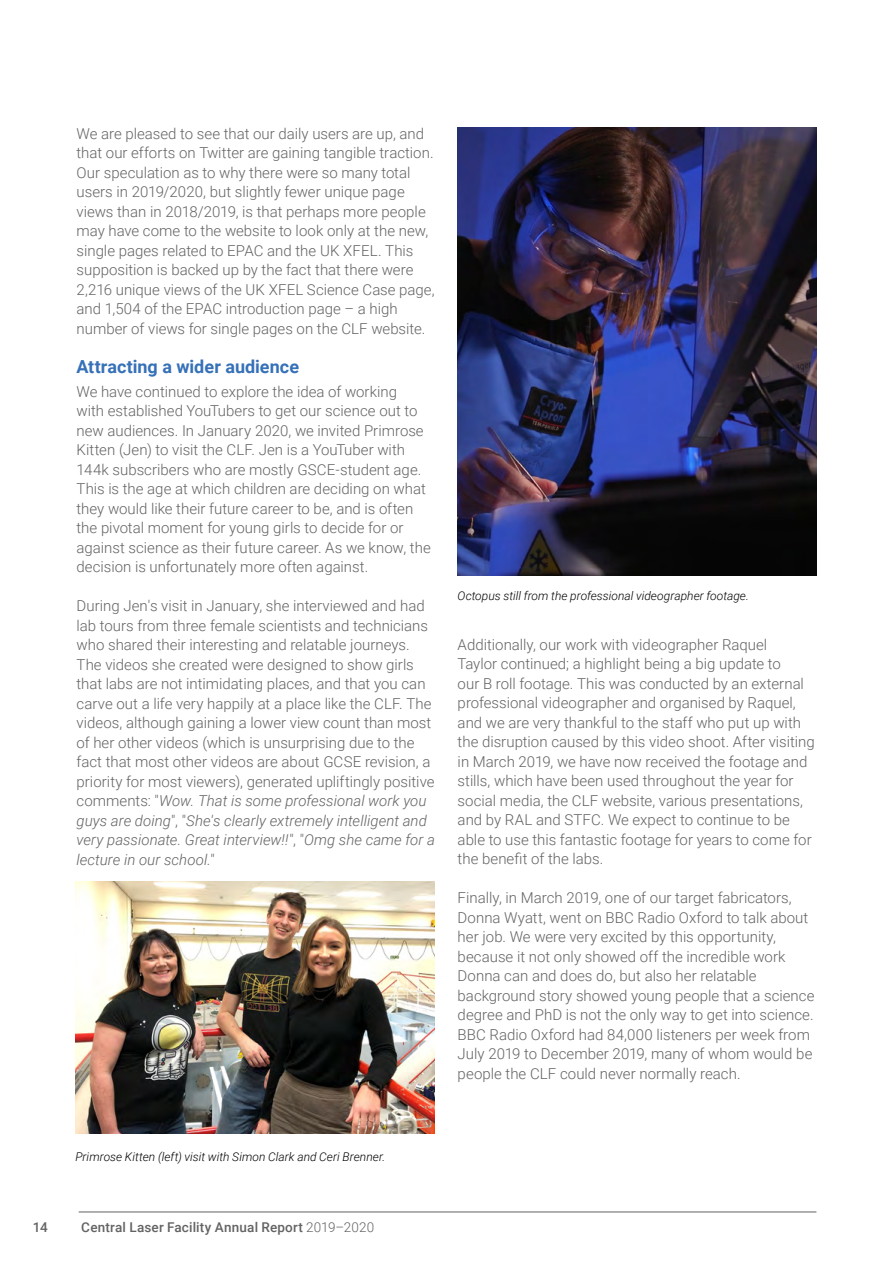
<style>
.page{position:relative;width:893px;height:1263px;background:#fff}
.page>*{position:absolute;margin:0;border:0;box-sizing:border-box;transform-origin:0 0}
.Sub_heading{font:700 18px "Roboto";color:#3671b8}
.Body_Copy{font:300 15px/19.5px "Roboto";color:#646363}
.t1{font:500 13.5px "Roboto";letter-spacing:.015em;color:#646363}
.t2{font:italic 300 12px "Roboto";color:#000}
.s1{font-style:italic}
.s2{font-weight:300}
</style>
<div class="page">
<hr style="left:79px;top:1211px;width:737px;height:1px;background:#646363">
<img style="left:75px;top:882px;width:360px;height:252px">
<img style="left:457px;top:128px;width:359px;height:447px">
<p class="Body_Copy" style="left:77px;top:123px;width:360px">We are pleased to see that our daily users are up, and that our efforts on Twitter are gaining tangible traction.<br>Our speculation as to why there were so many total users in 2019/2020, but slightly fewer unique page views than in 2018/2019, is that perhaps more people may have come to the website to look only at the new, single pages related to EPAC and the UK XFEL. This supposition is backed up by the fact that there were 2,216 unique views of the UK XFEL Science Case page, and 1,504 of the EPAC introduction page – a high number of views for single pages on the CLF website.</p>
<p class="Sub_heading" style="left:77px;top:354px;width:224px">Attracting a wider audience</p>
<p class="Body_Copy" style="left:77px;top:381px;width:356px">We have continued to explore the idea of working<br>with established YouTubers to get our science out to new audiences. In January 2020, we invited Primrose Kitten (Jen) to visit the CLF. Jen is a YouTuber with 144k subscribers who are mostly GSCE-student age.<br>This is the age at which children are deciding on what they would like their future career to be, and is often the pivotal moment for young girls to decide for or against science as their future career. As we know, the decision is unfortunately more often against.</p>
<p class="Body_Copy" style="left:77px;top:595px;width:360px">During Jen's visit in January, she interviewed and had lab tours from three female scientists and technicians who shared their interesting and relatable journeys.<br>The videos she created were designed to show girls that labs are not intimidating places, and that you can carve out a life very happily at a place like the CLF. The videos, although gaining a lower view count than most of her other videos (which is unsurprising due to the fact that most other videos are about GCSE revision, a priority for most viewers), generated upliftingly positive comments: "<span class="s1">Wow. That is some professional work you guys are doing</span>", "<span class="s1">She's clearly extremely intelligent and very passionate. Great interview!!</span>", "<span class="s1">Omg she came for a lecture in our school.</span>"</p>
<p class="t2" style="left:458px;top:587px;width:293px">Octopus still from the professional videographer footage.</p>
<p class="Body_Copy" style="left:458px;top:634px;width:359px">Additionally, our work with videographer Raquel<br>Taylor continued; a highlight being a big update to<br>our B roll footage. This was conducted by an external professional videographer and organised by Raquel, and we are very thankful to the staff who put up with the disruption caused by this video shoot. After visiting in March 2019, we have now received the footage and stills, which have been used throughout the year for social media, the CLF website, various presentations, and by RAL and STFC. We expect to continue to be able to use this fantastic footage for years to come for the benefit of the labs.</p>
<p class="Body_Copy" style="left:458px;top:888px;width:358px">Finally, in March 2019, one of our target fabricators, Donna Wyatt, went on BBC Radio Oxford to talk about her job. We were very excited by this opportunity, because it not only showed off the incredible work Donna can and does do, but also her relatable background story showed young people that a science degree and PhD is not the only way to get into science.<br>BBC Radio Oxford had 84,000 listeners per week from July 2019 to December 2019, many of whom would be people the CLF could never normally reach.</p>
<p class="t2" style="left:75px;top:1148px;width:311px">Primrose Kitten (left) visit with Simon Clark and Ceri Brenner.</p>
<p class="t1" style="left:33px;top:1217px;width:16px">14</p>
<p class="t1" style="left:81px;top:1217px;width:294px">Central Laser Facility Annual Report <span class="s2">2019–2020</span></p>
</div>
